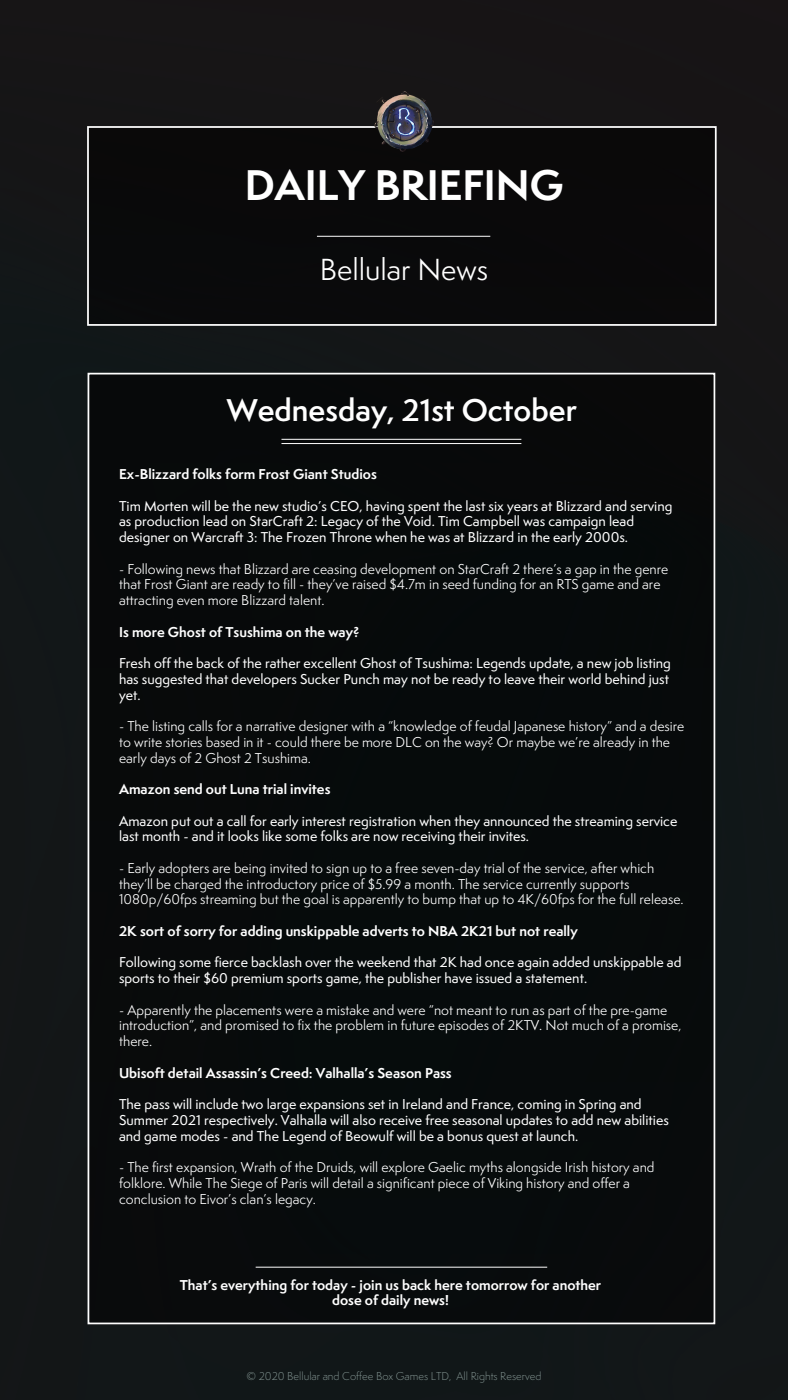
<style>
.page{position:relative;width:788px;height:1400px;background:#131617}
.page>*{position:absolute;margin:0;border:0;box-sizing:border-box;transform-origin:0 0}
.t1{font:700 39.38px "Semplicita Pro";color:#fff}
.t2{font:600 28.88px "Semplicita Pro";color:#fff}
.t3{font:28px "Semplicita Pro";color:#fff}
.Regular{font:13.12px/15.8px "Semplicita Pro";color:#fff}
.Medium{font:500 13.12px/15.8px "Semplicita Pro";color:#fff}
.Bold{font:700 13.12px/15.8px "Semplicita Pro";color:#fff;text-align:center}
.t4{font:300 10.5px "Semplicita Pro";color:#8c9e9b}
</style>
<div class="page">
<div style="left:88px;top:127px;width:627px;height:198px;background:#0a090a"></div>
<div style="left:87px;top:126px;width:629px;height:200px;border:2px solid #fff"></div>
<img style="left:373px;top:92px;width:61px;height:60px">
<hr style="left:317px;top:236px;width:173px;height:1px;background:#fff">
<div style="left:88px;top:373px;width:627px;height:951px;background:#070a0b"></div>
<hr style="left:281px;top:439px;width:240px;height:1px;background:#fff">
<hr style="left:281px;top:443px;width:240px;height:1px;background:#fff">
<hr style="left:256px;top:1267px;width:291px;height:1px;background:#fff">
<p class="t1" style="left:245px;top:156px;width:320px">DAILY BRIEFING</p>
<p class="t3" style="left:320px;top:250px;width:170px">Bellular News</p>
<p class="t2" style="left:227px;top:389px;width:351px">Wednesday, 21st October</p>
<p class="Bold" style="left:119px;top:466px;width:259px">Ex-Blizzard folks form Frost Giant Studios</p>
<p class="Medium" style="left:119px;top:498px;width:555px">Tim Morten will be the new studio’s CEO, having spent the last six years at Blizzard and serving as production lead on StarCraft 2: Legacy of the Void. Tim Campbell was campaign lead designer on Warcraft 3: The Frozen Throne when he was at Blizzard in the early 2000s.</p>
<p class="Regular" style="left:119px;top:561px;width:550px">- Following news that Blizzard are ceasing development on StarCraft 2 there’s a gap in the genre that Frost Giant are ready to fill - they’ve raised $4.7m in seed funding for an RTS game and are attracting even more Blizzard talent.</p>
<p class="Bold" style="left:119px;top:624px;width:242px">Is more Ghost of Tsushima on the way?</p>
<p class="Medium" style="left:119px;top:655px;width:553px">Fresh off the back of the rather excellent Ghost of Tsushima: Legends update, a new job listing has suggested that developers Sucker Punch may not be ready to leave their world behind just yet.</p>
<p class="Regular" style="left:119px;top:718px;width:567px">- The listing calls for a narrative designer with a “knowledge of feudal Japanese history” and a desire to write stories based in it - could there be more DLC on the way? Or maybe we’re already in the early days of 2 Ghost 2 Tsushima.</p>
<p class="Bold" style="left:119px;top:781px;width:213px">Amazon send out Luna trial invites</p>
<p class="Medium" style="left:119px;top:813px;width:559px">Amazon put out a call for early interest registration when they announced the streaming service last month - and it looks like some folks are now receiving their invites.</p>
<p class="Regular" style="left:119px;top:860px;width:566px">- Early adopters are being invited to sign up to a free seven-day trial of the service, after which they’ll be charged the introductory price of $5.99 a month. The service currently supports<br>1080p/60fps streaming but the goal is apparently to bump that up to 4K/60fps for the full release.</p>
<p class="Bold" style="left:119px;top:923px;width:460px">2K sort of sorry for adding unskippable adverts to NBA 2K21 but not really</p>
<p class="Medium" style="left:119px;top:955px;width:563px">Following some fierce backlash over the weekend that 2K had once again added unskippable ad sports to their $60 premium sports game, the publisher have issued a statement.</p>
<p class="Regular" style="left:119px;top:1002px;width:564px">- Apparently the placements were a mistake and were “not meant to run as part of the pre-game introduction”, and promised to fix the problem in future episodes of 2KTV. Not much of a promise, there.</p>
<p class="Bold" style="left:119px;top:1065px;width:334px">Ubisoft detail Assassin’s Creed: Valhalla’s Season Pass</p>
<p class="Medium" style="left:119px;top:1096px;width:551px">The pass will include two large expansions set in Ireland and France, coming in Spring and<br>Summer 2021 respectively. Valhalla will also receive free seasonal updates to add new abilities and game modes - and The Legend of Beowulf will be a bonus quest at launch.</p>
<p class="Regular" style="left:119px;top:1159px;width:537px">- The first expansion, Wrath of the Druids, will explore Gaelic myths alongside Irish history and folklore. While The Siege of Paris will detail a significant piece of Viking history and offer a conclusion to Eivor’s clan’s legacy.</p>
<p class="Bold" style="left:180px;top:1277px;width:423px">That’s everything for today - join us back here tomorrow for another dose of daily news!</p>
<p class="t4" style="left:246px;top:1369px;width:296px">© 2020 Bellular and Coffee Box Games LTD, All Rights Reserved</p>
</div>
